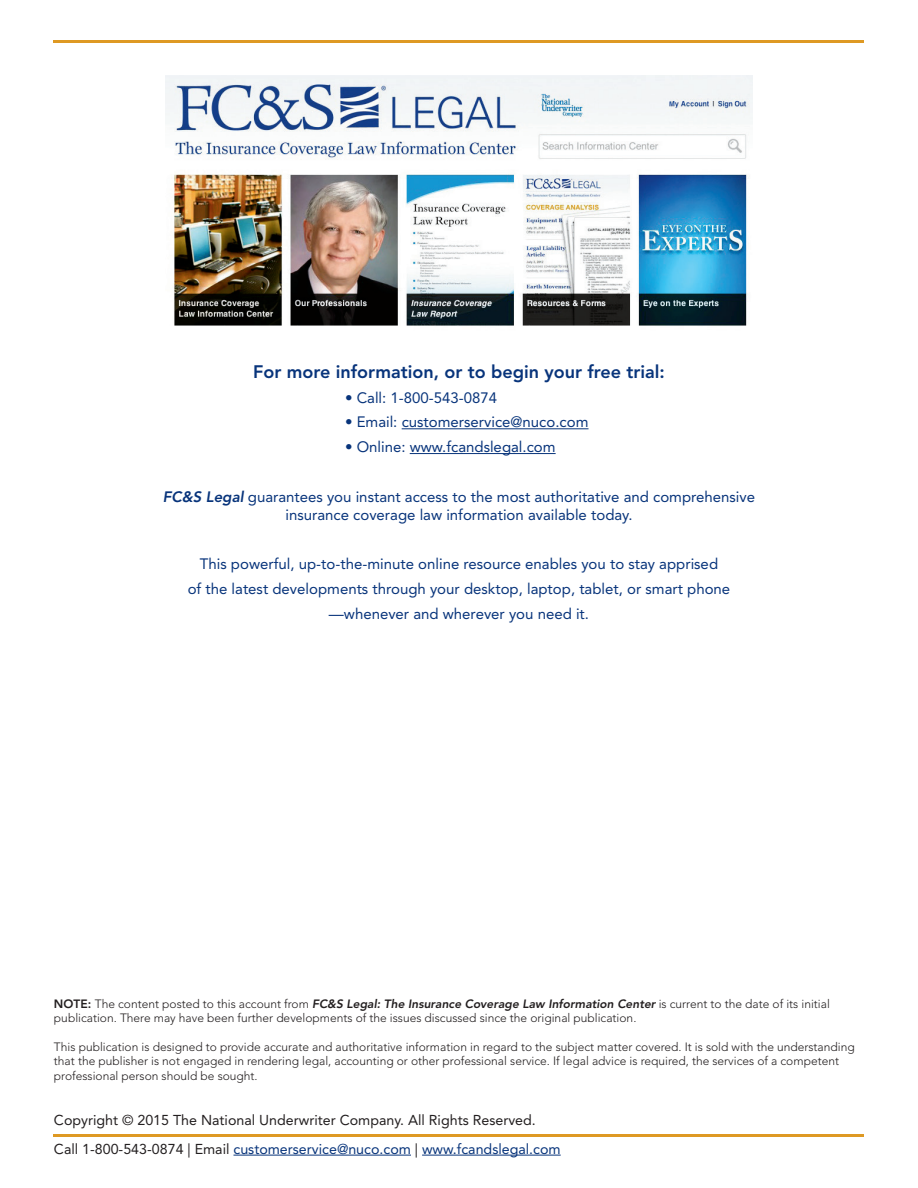
<style>
.page{position:relative;width:918px;height:1188px;background:#fff}
.page>*{position:absolute;margin:0;border:0;box-sizing:border-box;transform-origin:0 0}
.t1{font:800 18px "Avenir LT Std";color:#08347b}
.t2{font:15px/18px "Avenir LT Std";color:#08347b;text-align:center}
.t3{font:14.25px "Avenir LT Std";color:#08347b}
.t4{font:14.25px "Avenir LT Std";color:#231f20}
.t5{font:300 12px/14.4px "Avenir LT Std";color:#231f20}
.s1{font-weight:800;font-style:italic}
.s2{font-weight:800}
.s3{color:#231f20}
</style>
<div class="page">
<hr style="left:54px;top:40px;width:810px;height:3px;background:#de9923">
<hr style="left:54px;top:1134px;width:810px;height:2px;background:#de9923">
<hr style="left:233px;top:1155px;width:178px;height:1px;background:#08347b">
<hr style="left:422px;top:1155px;width:139px;height:1px;background:#08347b">
<img style="left:165px;top:76px;width:588px;height:250px">
<hr style="left:402px;top:428px;width:187px;height:1px;background:#08347b">
<hr style="left:410px;top:453px;width:146px;height:1px;background:#08347b">
<p class="t1" style="left:253px;top:361px;width:413px">For more information, or to begin your free trial:</p>
<p class="t2" style="left:345px;top:388px;width:154px">• Call: 1-800-543-0874</p>
<p class="t2" style="left:345px;top:413px;width:245px">• Email: customerservice@nuco.com</p>
<p class="t2" style="left:345px;top:438px;width:212px">• Online: www.fcandslegal.com</p>
<p class="t2" style="left:163px;top:487px;width:594px"><span class="s1">FC&amp;S Legal</span> guarantees you instant access to the most authoritative and comprehensive insurance coverage law information available today.</p>
<p class="t2" style="left:200px;top:555px;width:520px">This powerful, up-to-the-minute online resource enables you to stay apprised</p>
<p class="t2" style="left:188px;top:580px;width:544px">of the latest developments through your desktop, laptop, tablet, or smart phone</p>
<p class="t2" style="left:329px;top:604px;width:262px">—whenever and wherever you need it.</p>
<p class="t5" style="left:54px;top:996px;width:777px"><span class="s2">NOTE:</span> The content posted to this account from <span class="s1">FC&amp;S Legal: The Insurance Coverage Law Information Center</span> is current to the date of its initial publication. There may have been further developments of the issues discussed since the original publication.</p>
<p class="t5" style="left:54px;top:1040px;width:802px">This publication is designed to provide accurate and authoritative information in regard to the subject matter covered. It is sold with the understanding that the publisher is not engaged in rendering legal, accounting or other professional service. If legal advice is required, the services of a competent professional person should be sought.</p>
<p class="t4" style="left:54px;top:1112px;width:483px">Copyright © 2015 The National Underwriter Company. All Rights Reserved.</p>
<p class="t3" style="left:54px;top:1140px;width:508px"><span class="s3">Call 1-800-543-0874 | Email</span> customerservice@nuco.com <span class="s3">|</span> www.fcandslegal.com</p>
</div>
